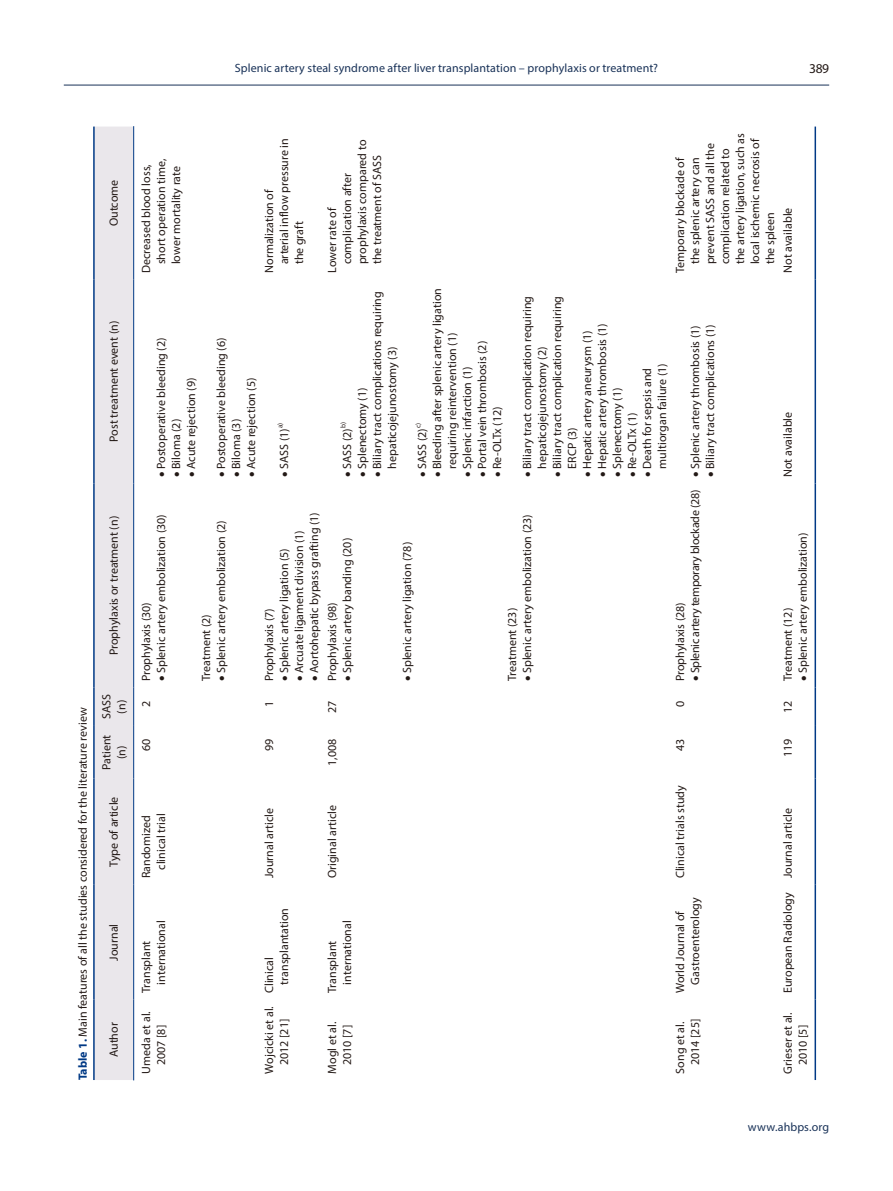
<style>
.page{position:relative;width:893px;height:1191px;background:#fff}
.page>*{position:absolute;margin:0;border:0;box-sizing:border-box;transform-origin:0 0}
.t1{font:13.5px "Myriad Pro";color:#231916}
.t2{font:12px/15px "Myriad Pro";color:#231916}
.t3{font:12px "Myriad Pro";letter-spacing:.005em;color:#193258}
.t4{font:7.05px "Myriad Pro";color:#231916}
.s1{font-weight:700;color:#003985}
</style>
<div class="page">
<hr style="left:64px;top:85px;width:765px;height:1px;background:#193258">
<div style="left:95px;top:127px;width:38px;height:953px;background:#eae7eb"></div>
<hr style="left:93px;top:999px;width:2px;height:81px;background:#003985">
<hr style="left:93px;top:884px;width:2px;height:115px;background:#003985">
<hr style="left:93px;top:778px;width:2px;height:106px;background:#003985">
<hr style="left:93px;top:726px;width:2px;height:52px;background:#003985">
<hr style="left:93px;top:687px;width:2px;height:39px;background:#003985">
<hr style="left:93px;top:483px;width:2px;height:204px;background:#003985">
<hr style="left:93px;top:279px;width:2px;height:204px;background:#003985">
<hr style="left:93px;top:127px;width:2px;height:152px;background:#003985">
<hr style="left:814px;top:999px;width:2px;height:81px;background:#003985">
<hr style="left:814px;top:884px;width:2px;height:115px;background:#003985">
<hr style="left:814px;top:778px;width:2px;height:106px;background:#003985">
<hr style="left:814px;top:726px;width:2px;height:52px;background:#003985">
<hr style="left:814px;top:687px;width:2px;height:39px;background:#003985">
<hr style="left:814px;top:483px;width:2px;height:204px;background:#003985">
<hr style="left:814px;top:279px;width:2px;height:204px;background:#003985">
<hr style="left:814px;top:127px;width:2px;height:152px;background:#003985">
<hr style="left:133px;top:999px;width:1px;height:81px;background:#003985">
<hr style="left:133px;top:884px;width:1px;height:115px;background:#003985">
<hr style="left:133px;top:778px;width:1px;height:106px;background:#003985">
<hr style="left:133px;top:726px;width:1px;height:52px;background:#003985">
<hr style="left:133px;top:687px;width:1px;height:39px;background:#003985">
<hr style="left:133px;top:483px;width:1px;height:204px;background:#003985">
<hr style="left:133px;top:279px;width:1px;height:204px;background:#003985">
<hr style="left:133px;top:126px;width:1px;height:153px;background:#003985">
<p class="t3" style="left:235px;top:61px;width:425px">Splenic artery steal syndrome after liver transplantation – prophylaxis or treatment?</p>
<p class="t1" style="left:809px;top:60px;width:21px">389</p>
<p class="t2" style="left:75px;top:1080px;width:374px;rotate:-90deg"><span class="s1">Table 1.</span> Main features of all the studies considered for the literature review</p>
<p class="t2" style="left:106px;top:226px;width:48px;rotate:-90deg">Outcome</p>
<p class="t2" style="left:106px;top:442px;width:122px;rotate:-90deg">Post treatment event (n)</p>
<p class="t2" style="left:106px;top:655px;width:141px;rotate:-90deg">Prophylaxis or treatment (n)</p>
<p class="t2" style="left:99px;top:719px;width:27px;text-align:center;rotate:-90deg">SASS (n)</p>
<p class="t2" style="left:99px;top:769px;width:37px;text-align:center;rotate:-90deg">Patient (n)</p>
<p class="t2" style="left:106px;top:866px;width:72px;rotate:-90deg">Type of article</p>
<p class="t2" style="left:106px;top:960px;width:38px;rotate:-90deg">Journal</p>
<p class="t2" style="left:106px;top:1057px;width:36px;rotate:-90deg">Author</p>
<p class="t2" style="left:138px;top:264px;width:107px;text-indent:-9px;rotate:-90deg">Decreased blood loss, short operation time, lower mortality rate</p>
<p class="t2" style="left:261px;top:264px;width:128px;text-indent:-9px;rotate:-90deg">Normalization of<br>arterial inflow pressure in the graft</p>
<p class="t2" style="left:324px;top:264px;width:126px;text-indent:-9px;rotate:-90deg">Lower rate of complication after prophylaxis compared to the treatment of SASS</p>
<p class="t2" style="left:672px;top:264px;width:133px;text-indent:-9px;rotate:-90deg">Temporary blockade of<br>the splenic artery can prevent SASS and all the complication related to the artery ligation, such as local ischemic necrosis of the spleen</p>
<p class="t2" style="left:780px;top:273px;width:67px;rotate:-90deg">Not available</p>
<p class="t2" style="left:429px;top:468px;width:182px;text-indent:-9px;rotate:-90deg">• Bleeding after splenic artery ligation requiring reintervention (1)</p>
<p class="t2" style="left:369px;top:468px;width:179px;text-indent:-9px;rotate:-90deg">• Biliary tract complications requiring hepaticojejunostomy (3)</p>
<p class="t2" style="left:519px;top:468px;width:174px;text-indent:-9px;rotate:-90deg">• Biliary tract complication requiring hepaticojejunostomy (2)</p>
<p class="t2" style="left:549px;top:468px;width:174px;text-indent:-9px;rotate:-90deg">• Biliary tract complication requiring<br>ERCP (3)</p>
<p class="t2" style="left:579px;top:477px;width:148px;rotate:-90deg">• Hepatic artery aneurysm (1)</p>
<p class="t2" style="left:594px;top:477px;width:155px;rotate:-90deg">• Hepatic artery thrombosis (1)</p>
<p class="t2" style="left:687px;top:681px;width:357px;rotate:-90deg">• Splenic artery temporary blockade (28) • Splenic artery thrombosis (1)</p>
<p class="t2" style="left:702px;top:477px;width:154px;rotate:-90deg">• Biliary tract complications (1)</p>
<p class="t2" style="left:153px;top:477px;width:141px;rotate:-90deg">• Postoperative bleeding (2)</p>
<p class="t2" style="left:213px;top:477px;width:141px;rotate:-90deg">• Postoperative bleeding (6)</p>
<p class="t2" style="left:474px;top:477px;width:138px;rotate:-90deg">• Portal vein thrombosis (2)</p>
<p class="t2" style="left:639px;top:468px;width:107px;text-indent:-9px;rotate:-90deg">• Death for sepsis and multiorgan failure (1)</p>
<p class="t2" style="left:459px;top:477px;width:112px;rotate:-90deg">• Splenic infarction (1)</p>
<p class="t2" style="left:183px;top:477px;width:101px;rotate:-90deg">• Acute rejection (9)</p>
<p class="t2" style="left:243px;top:477px;width:101px;rotate:-90deg">• Acute rejection (5)</p>
<p class="t2" style="left:354px;top:477px;width:91px;rotate:-90deg">• Splenectomy (1)</p>
<p class="t2" style="left:609px;top:477px;width:91px;rotate:-90deg">• Splenectomy (1)</p>
<p class="t2" style="left:489px;top:477px;width:72px;rotate:-90deg">• Re-OLTx (12)</p>
<p class="t2" style="left:624px;top:477px;width:66px;rotate:-90deg">• Re-OLTx (1)</p>
<p class="t2" style="left:168px;top:477px;width:60px;rotate:-90deg">• Biloma (2)</p>
<p class="t2" style="left:228px;top:477px;width:60px;rotate:-90deg">• Biloma (3)</p>
<p class="t4" style="left:339px;top:428px;width:7px;rotate:-90deg">b)</p>
<p class="t4" style="left:276px;top:428px;width:7px;rotate:-90deg">a)</p>
<p class="t4" style="left:414px;top:428px;width:7px;rotate:-90deg">c)</p>
<p class="t2" style="left:414px;top:477px;width:50px;rotate:-90deg">• SASS (2)</p>
<p class="t2" style="left:339px;top:477px;width:50px;rotate:-90deg">• SASS (2)</p>
<p class="t2" style="left:276px;top:477px;width:50px;rotate:-90deg">• SASS (1)</p>
<p class="t2" style="left:306px;top:681px;width:171px;rotate:-90deg">• Aortohepatic bypass grafting (1)</p>
<p class="t2" style="left:519px;top:681px;width:169px;rotate:-90deg">• Splenic artery embolization (23)</p>
<p class="t2" style="left:153px;top:681px;width:169px;rotate:-90deg">• Splenic artery embolization (30)</p>
<p class="t2" style="left:213px;top:681px;width:162px;rotate:-90deg">• Splenic artery embolization (2)</p>
<p class="t2" style="left:291px;top:681px;width:153px;rotate:-90deg">• Arcuate ligament division (1)</p>
<p class="t2" style="left:339px;top:681px;width:145px;rotate:-90deg">• Splenic artery banding (20)</p>
<p class="t2" style="left:399px;top:681px;width:141px;rotate:-90deg">• Splenic artery ligation (78)</p>
<p class="t2" style="left:276px;top:681px;width:134px;rotate:-90deg">• Splenic artery ligation (5)</p>
<p class="t2" style="left:672px;top:681px;width:80px;rotate:-90deg">Prophylaxis (28)</p>
<p class="t2" style="left:324px;top:681px;width:80px;rotate:-90deg">Prophylaxis (98)</p>
<p class="t2" style="left:138px;top:681px;width:80px;rotate:-90deg">Prophylaxis (30)</p>
<p class="t2" style="left:504px;top:681px;width:75px;rotate:-90deg">Treatment (23)</p>
<p class="t2" style="left:261px;top:681px;width:74px;rotate:-90deg">Prophylaxis (7)</p>
<p class="t2" style="left:198px;top:681px;width:69px;rotate:-90deg">Treatment (2)</p>
<p class="t2" style="left:138px;top:706px;width:8px;rotate:-90deg">2</p>
<p class="t2" style="left:138px;top:751px;width:14px;rotate:-90deg">60</p>
<p class="t2" style="left:138px;top:878px;width:66px;text-align:right;rotate:-90deg">Randomized clinical trial</p>
<p class="t2" style="left:138px;top:984px;width:66px;text-indent:-9px;rotate:-90deg">Transplant international</p>
<p class="t2" style="left:138px;top:1073px;width:64px;text-align:center;rotate:-90deg">Umeda et al.<br>2007 [8]</p>
<p class="t2" style="left:261px;top:706px;width:8px;rotate:-90deg">1</p>
<p class="t2" style="left:261px;top:751px;width:14px;rotate:-90deg">99</p>
<p class="t2" style="left:261px;top:878px;width:72px;rotate:-90deg">Journal article</p>
<p class="t2" style="left:261px;top:984px;width:78px;text-indent:-9px;rotate:-90deg">Clinical transplantation</p>
<p class="t2" style="left:261px;top:1073px;width:69px;text-align:center;rotate:-90deg">Wojcicki et al.<br>2012 [21]</p>
<p class="t2" style="left:324px;top:712px;width:14px;rotate:-90deg">27</p>
<p class="t2" style="left:324px;top:766px;width:29px;rotate:-90deg">1,008</p>
<p class="t2" style="left:324px;top:878px;width:75px;rotate:-90deg">Original article</p>
<p class="t2" style="left:324px;top:984px;width:66px;text-indent:-9px;rotate:-90deg">Transplant international</p>
<p class="t2" style="left:324px;top:1073px;width:53px;text-align:center;rotate:-90deg">Mogl et al.<br>2010 [7]</p>
<p class="t2" style="left:672px;top:706px;width:8px;rotate:-90deg">0</p>
<p class="t2" style="left:672px;top:751px;width:14px;rotate:-90deg">43</p>
<p class="t2" style="left:672px;top:878px;width:95px;rotate:-90deg">Clinical trials study</p>
<p class="t2" style="left:672px;top:984px;width:89px;text-indent:-9px;rotate:-90deg">World Journal of<br>Gastroenterology</p>
<p class="t2" style="left:672px;top:1073px;width:56px;text-align:right;rotate:-90deg">Song et al.<br>2014 [25]</p>
<p class="t2" style="left:780px;top:477px;width:67px;rotate:-90deg">Not available</p>
<p class="t2" style="left:795px;top:681px;width:150px;rotate:-90deg">• Splenic artery embolization)</p>
<p class="t2" style="left:780px;top:681px;width:75px;rotate:-90deg">Treatment (12)</p>
<p class="t2" style="left:780px;top:712px;width:14px;rotate:-90deg">12</p>
<p class="t2" style="left:780px;top:757px;width:20px;rotate:-90deg">119</p>
<p class="t2" style="left:780px;top:993px;width:187px;rotate:-90deg">European Radiology Journal article</p>
<p class="t2" style="left:780px;top:1073px;width:63px;text-align:center;rotate:-90deg">Grieser et al.<br>2010 [5]</p>
<p class="t3" style="left:748px;top:1119px;width:83px">www.ahbps.org</p>
</div>
